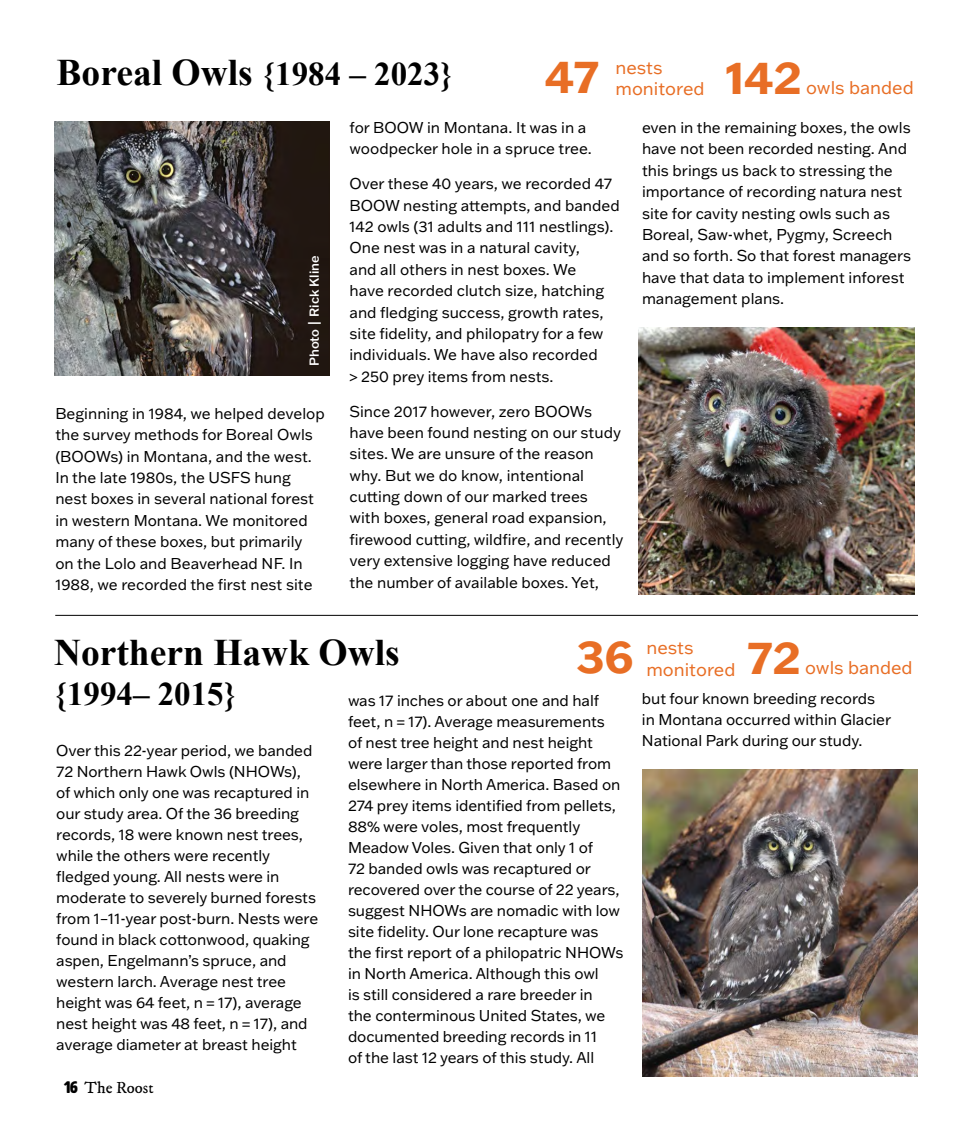
<style>
.page{position:relative;width:972px;height:1134px;background:#fff}
.page>*{position:absolute;margin:0;border:0;box-sizing:border-box;transform-origin:0 0}
.t1{font:700 45px "Franklin Gothic ATF";color:#e86e25}
.t2{font:700 37.5px "Times New Roman";color:#000}
.t3{font:700 33px "Times New Roman";color:#000}
.t4{font:18px "Franklin Gothic ATF";color:#e86e25}
.t5{font:16.5px "IM FELL DW Pica Roman";color:#000}
.t6{font:15.3px/21.3px "Franklin Gothic ATF";letter-spacing:-.005em;color:#000}
.t7{font:500 12.75px "Franklin Gothic ATF";color:#fff}
.s1{font-size:37.5px}
.s2{font-family:"HWT Artz"}
</style>
<div class="page">
<hr style="left:55px;top:615px;width:863px;height:1px;background:#000">
<img style="left:642px;top:770px;width:276px;height:307px">
<img style="left:54px;top:122px;width:276px;height:254px">
<img style="left:639px;top:328px;width:276px;height:266px">
<h3 class="t3" style="left:57px;top:51px;width:398px"><span class="s1">Boreal Owls</span> {1984 – 2023}</h3>
<h1 class="t1" style="left:545px;top:46px;width:55px">47</h1>
<p class="t4" style="left:615px;top:55px;width:49px">nests</p>
<p class="t4" style="left:615px;top:77px;width:91px">monitored</p>
<h1 class="t1" style="left:725px;top:48px;width:78px">142</h1>
<p class="t4" style="left:806px;top:76px;width:109px">owls banded</p>
<p class="t7" style="left:306px;top:366px;width:112px;rotate:-90deg">Photo | Rick Kline</p>
<p class="t6" style="left:55px;top:402px;width:271px">Beginning in 1984, we helped develop the survey methods for Boreal Owls (BOOWs) in Montana, and the west.<br>In the late 1980s, the USFS hung nest boxes in several national forest in western Montana. We monitored many of these boxes, but primarily on the Lolo and Beaverhead NF. In 1988, we recorded the first nest site</p>
<p class="t6" style="left:350px;top:117px;width:244px">for BOOW in Montana. It was in a woodpecker hole in a spruce tree.</p>
<p class="t6" style="left:350px;top:173px;width:272px">Over these 40 years, we recorded 47<br>BOOW nesting attempts, and banded 142 owls (31 adults and 111 nestlings).<br>One nest was in a natural cavity,<br>and all others in nest boxes. We<br>have recorded clutch size, hatching and fledging success, growth rates, site fidelity, and philopatry for a few individuals. We have also recorded<br>&gt; 250 prey items from nests.</p>
<p class="t6" style="left:350px;top:400px;width:276px">Since 2017 however, zero BOOWs have been found nesting on our study sites. We are unsure of the reason why. But we do know, intentional cutting down of our marked trees<br>with boxes, general road expansion, firewood cutting, wildfire, and recently very extensive logging have reduced the number of available boxes. Yet,</p>
<p class="t6" style="left:642px;top:116px;width:271px">even in the remaining boxes, the owls have not been recorded nesting. And this brings us back to stressing the importance of recording natura nest site for cavity nesting owls such as Boreal, Saw-whet, Pygmy, Screech and so forth. So that forest managers have that data to implement inforest management plans.</p>
<h2 class="t2" style="left:54px;top:627px;width:347px">Northern Hawk Owls</h2>
<h3 class="t3" style="left:54px;top:671px;width:184px">{1994– 2015}</h3>
<h1 class="t1" style="left:576px;top:627px;width:59px">36</h1>
<h1 class="t1" style="left:747px;top:628px;width:55px">72</h1>
<p class="t4" style="left:646px;top:636px;width:49px">nests</p>
<p class="t4" style="left:805px;top:656px;width:109px">owls banded</p>
<p class="t4" style="left:646px;top:657px;width:91px">monitored</p>
<p class="t6" style="left:348px;top:690px;width:277px">was 17 inches or about one and half feet, n = 17). Average measurements<br>of nest tree height and nest height were larger than those reported from elsewhere in North America. Based on 274 prey items identified from pellets, 88% were voles, most frequently Meadow Voles. Given that only 1 of<br>72 banded owls was recaptured or recovered over the course of 22 years, suggest NHOWs are nomadic with low site fidelity. Our lone recapture was the first report of a philopatric NHOWs in North America. Although this owl<br>is still considered a rare breeder in<br>the conterminous United States, we documented breeding records in 11<br>of the last 12 years of this study. All</p>
<p class="t6" style="left:642px;top:688px;width:251px">but four known breeding records in Montana occurred within Glacier<br>National Park during our study.</p>
<p class="t6" style="left:56px;top:740px;width:263px">Over this 22-year period, we banded 72 Northern Hawk Owls (NHOWs), of which only one was recaptured in our study area. Of the 36 breeding records, 18 were known nest trees, while the others were recently fledged young. All nests were in moderate to severely burned forests from 1–11-year post-burn. Nests were found in black cottonwood, quaking aspen, Engelmann’s spruce, and western larch. Average nest tree height was 64 feet, n = 17), average nest height was 48 feet, n = 17), and average diameter at breast height</p>
<p class="t5" style="left:64px;top:1078px;width:91px"><span class="s2">16</span> The Roost</p>
</div>
